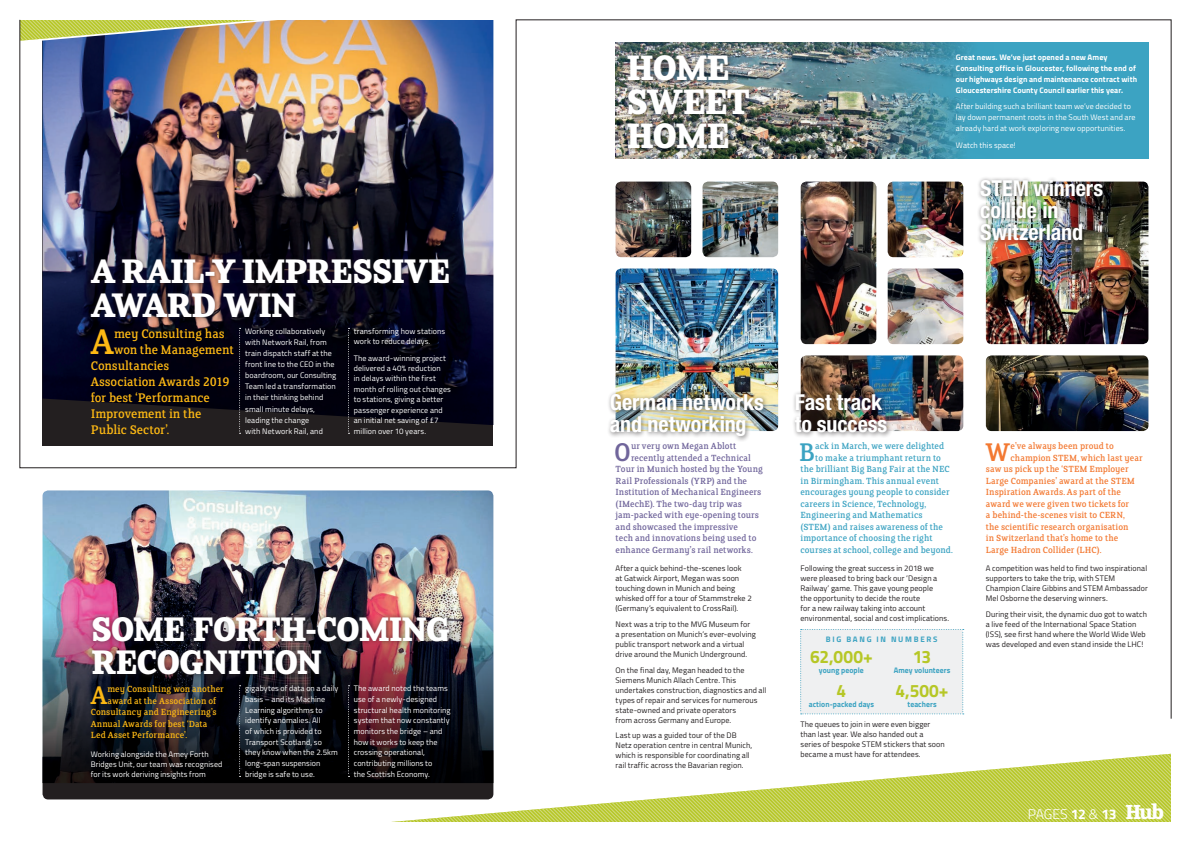
<style>
.page{position:relative;width:1191px;height:842px;background:#fff}
.page>*{position:absolute;margin:0;border:0;box-sizing:border-box;transform-origin:0 0}
.t1{font:40px "FS Clerkenwell";color:#fcb814}
.t2{font:700 39.6px/33.7px "FS Clerkenwell";letter-spacing:-.055em;color:#fff}
.t3{font:700 38.2px/33.4px "FS Clerkenwell";letter-spacing:-.05em;color:#fff}
.t4{font:28.7px "FS Clerkenwell";color:#70659b}
.t5{font:28.7px "FS Clerkenwell";color:#3ca3c2}
.t6{font:28.7px "FS Clerkenwell";color:#f37932}
.t7{font:28.7px "FS Clerkenwell";color:#fcb814}
.t8{font:700 condensed 22px/22px "Helvetica Neue LT Pro";letter-spacing:-.005em;color:#fff}
.t9{font:700 18px "Titillium";letter-spacing:.005em;color:#b6c726;scale:.96 1}
.t10{font:14px "FS Clerkenwell";letter-spacing:-.005em;color:#fcb814}
.t11{font:300 14px "Titillium";letter-spacing:-.01em;color:#fff}
.t12{font:10px "FS Clerkenwell";letter-spacing:.005em;color:#3ca3c2}
.t13{font:10px "FS Clerkenwell";letter-spacing:.005em;color:#f37932}
.t14{font:10px "FS Clerkenwell";letter-spacing:.005em;color:#70659b}
.t15{font:10px "FS Clerkenwell";letter-spacing:.005em;color:#fcb814}
.t16{font:8px/10px "Titillium";letter-spacing:.01em;color:#231f20}
.t17{font:8px/10.7px "Titillium";letter-spacing:.01em;color:#fff}
.t18{font:700 8px/10.9px "Titillium";letter-spacing:.005em;color:#fff}
.t19{font:700 8px "Titillium";letter-spacing:.01em;color:#3ca3c2;scale:.96 1}
.t20{font:700 8px "Titillium";letter-spacing:.215em;color:#3ca3c2}
.s1{font-weight:700}
.s2{font-family:"FS Clerkenwell";font-weight:700;font-size:22.8px}
</style>
<div class="page">
<svg style="left:43px;top:614px;width:450px;height:185px;background:#121014"></svg>
<svg style="left:239px;top:719px;width:2px;height:58px"></svg>
<svg style="left:348px;top:719px;width:1px;height:58px"></svg>
<svg style="left:1031px;top:753px;width:140px;height:69px;background:#c6d25b"></svg>
<svg style="left:368px;top:752px;width:663px;height:70px"></svg>
<img style="left:19px;top:19px;width:1152px;height:700px">
<h3 class="t3" style="left:91px;top:256px;width:362px">A RAIL-Y IMPRESSIVE<br>AWARD WIN</h3>
<h1 class="t1" style="left:90px;top:323px;width:25px">A</h1>
<h3 class="t10" style="left:114px;top:327px;width:112px">mey Consulting has</h3>
<h3 class="t10" style="left:114px;top:343px;width:121px">won the Management</h3>
<h3 class="t10" style="left:91px;top:359px;width:80px">Consultancies</h3>
<h3 class="t10" style="left:91px;top:375px;width:140px">Association Awards 2019</h3>
<h3 class="t10" style="left:91px;top:391px;width:121px">for best ‘Performance</h3>
<h3 class="t10" style="left:91px;top:407px;width:112px">Improvement in the</h3>
<h3 class="t10" style="left:91px;top:423px;width:80px">Public Sector’.</h3>
<p class="t17" style="left:245px;top:325px;width:93px;line-height:11.1px">Working collaboratively with Network Rail, from train dispatch staff at the front line to the CEO in the boardroom, our Consulting<br>Team led a transformation in their thinking behind small minute delays, leading the change<br>with Network Rail, and</p>
<p class="t17" style="left:354px;top:326px;width:93px;line-height:10.4px">transforming how stations work to reduce delays.</p>
<p class="t17" style="left:354px;top:352px;width:99px;line-height:10.4px">The award-winning project delivered a 40% reduction<br>in delays within the first month of rolling out changes to stations, giving a better passenger experience and an initial net saving of £7 million over 10 years.</p>
<h3 class="t3" style="left:91px;top:614px;width:362px">SOME FORTH-COMING<br>RECOGNITION</h3>
<h3 class="t7" style="left:91px;top:681px;width:18px">A</h3>
<p class="t15" style="left:107px;top:684px;width:118px">mey Consulting won another</p>
<p class="t15" style="left:107px;top:696px;width:110px">award at the Association of</p>
<p class="t15" style="left:91px;top:707px;width:127px">Consultancy and Engineering’s</p>
<p class="t15" style="left:91px;top:719px;width:118px">Annual Awards for best ‘Data</p>
<p class="t15" style="left:91px;top:730px;width:98px">Led Asset Performance’.</p>
<p class="t17" style="left:91px;top:749px;width:133px;line-height:10px">Working alongside the Amey Forth<br>Bridges Unit, our team was recognised for its work deriving insights from</p>
<p class="t17" style="left:245px;top:683px;width:95px">gigabytes of data on a daily basis – and its Machine<br>Learning algorithms to identify anomalies. All<br>of which is provided to<br>Transport Scotland, so they know when the 2.5km long-span suspension bridge is safe to use.</p>
<p class="t17" style="left:354px;top:683px;width:98px">The award noted the teams use of a newly-designed structural health monitoring system that now constantly monitors the bridge – and how it works to keep the crossing operational, contributing millions to<br>the Scottish Economy.</p>
<h2 class="t2" style="left:626px;top:53px;width:126px">HOME<br>SWEET<br>HOME</h2>
<h3 class="t8" style="left:610px;top:391px;width:156px">German networks and networking</h3>
<h3 class="t8" style="left:795px;top:391px;width:94px">Fast track to success</h3>
<p class="t18" style="left:956px;top:51px;width:183px">Great news. We’ve just opened a new Amey Consulting office in Gloucester, following the end of our highways design and maintenance contract with Gloucestershire County Council earlier this year.</p>
<p class="t17" style="left:956px;top:101px;width:181px">After building such a brilliant team we’ve decided to lay down permanent roots in the South West and are already hard at work exploring new opportunities.</p>
<p class="t17" style="left:956px;top:139px;width:61px">Watch this space!</p>
<h3 class="t8" style="left:980px;top:177px;width:125px">STEM winners collide in<br>Switzerland</h3>
<h3 class="t4" style="left:614px;top:438px;width:18px">O</h3>
<p class="t14" style="left:631px;top:441px;width:107px">ur very own Megan Ablott</p>
<p class="t14" style="left:631px;top:453px;width:121px">recently attended a Technical</p>
<p class="t14" style="left:615px;top:464px;width:149px">Tour in Munich hosted by the Young</p>
<p class="t14" style="left:615px;top:476px;width:133px">Rail Professionals (YRP) and the</p>
<p class="t14" style="left:615px;top:487px;width:147px">Institution of Mechanical Engineers</p>
<p class="t14" style="left:615px;top:499px;width:128px">(IMechE). The two-day trip was</p>
<p class="t14" style="left:615px;top:510px;width:145px">jam-packed with eye-opening tours</p>
<p class="t14" style="left:615px;top:522px;width:124px">and showcased the impressive</p>
<p class="t14" style="left:615px;top:533px;width:142px">tech and innovations being used to</p>
<p class="t14" style="left:615px;top:545px;width:139px">enhance Germany’s rail networks.</p>
<p class="t16" style="left:615px;top:563px;width:138px">After a quick behind-the-scenes look<br>at Gatwick Airport, Megan was soon touching down in Munich and being whisked off for a tour of Stammstreke 2 (Germany’s equivalent to CrossRail).</p>
<p class="t16" style="left:615px;top:619px;width:142px">Next was a trip to the MVG Museum for a presentation on Munich’s ever-evolving public transport network and a virtual drive around the Munich Underground.</p>
<p class="t16" style="left:615px;top:664px;width:152px">On the final day, Megan headed to the Siemens Munich Allach Centre. This undertakes construction, diagnostics and all types of repair and services for numerous state-owned and private operators<br>from across Germany and Europe.</p>
<p class="t16" style="left:615px;top:730px;width:138px">Last up was a guided tour of the DB Netz operation centre in central Munich, which is responsible for coordinating all rail traffic across the Bavarian region.</p>
<h3 class="t5" style="left:799px;top:438px;width:18px">B</h3>
<p class="t12" style="left:815px;top:441px;width:130px">ack in March, we were delighted</p>
<p class="t12" style="left:815px;top:453px;width:127px">to make a triumphant return to</p>
<p class="t12" style="left:800px;top:464px;width:151px">the brilliant Big Bang Fair at the NEC</p>
<p class="t12" style="left:800px;top:476px;width:140px">in Birmingham. This annual event</p>
<p class="t12" style="left:800px;top:487px;width:151px">encourages young people to consider</p>
<p class="t12" style="left:800px;top:499px;width:127px">careers in Science, Technology,</p>
<p class="t12" style="left:800px;top:510px;width:123px">Engineering and Mathematics</p>
<p class="t12" style="left:800px;top:522px;width:144px">(STEM) and raises awareness of the</p>
<p class="t12" style="left:800px;top:533px;width:134px">importance of choosing the right</p>
<p class="t12" style="left:800px;top:545px;width:154px">courses at school, college and beyond.</p>
<p class="t16" style="left:800px;top:563px;width:150px">Following the great success in 2018 we were pleased to bring back our ‘Design a Railway’ game. This gave young people<br>the opportunity to decide the route<br>for a new railway taking into account environmental, social and cost implications.</p>
<p class="t20" style="left:826px;top:633px;width:113px">BIG BANG IN NUMBERS</p>
<h3 class="t9" style="left:810px;top:643px;width:67px">62,000+</h3>
<p class="t19" style="left:819px;top:664px;width:48px">young people</p>
<h3 class="t9" style="left:836px;top:677px;width:12px">4</h3>
<p class="t19" style="left:808px;top:698px;width:70px">action-packed days</p>
<h3 class="t9" style="left:913px;top:643px;width:21px">13</h3>
<p class="t19" style="left:893px;top:664px;width:61px">Amey volunteers</p>
<h3 class="t9" style="left:895px;top:677px;width:57px">4,500+</h3>
<p class="t19" style="left:907px;top:698px;width:32px">teachers</p>
<p class="t16" style="left:800px;top:719px;width:146px">The queues to join in were even bigger than last year. We also handed out a series of bespoke STEM stickers that soon became a must have for attendees.</p>
<h3 class="t6" style="left:985px;top:438px;width:27px">W</h3>
<p class="t13" style="left:1010px;top:441px;width:105px">e’ve always been proud to</p>
<p class="t13" style="left:1010px;top:453px;width:133px">champion STEM, which last year</p>
<p class="t13" style="left:986px;top:464px;width:144px">saw us pick up the ‘STEM Employer</p>
<p class="t13" style="left:986px;top:476px;width:151px">Large Companies’ award at the STEM</p>
<p class="t13" style="left:986px;top:487px;width:137px">Inspiration Awards. As part of the</p>
<p class="t13" style="left:986px;top:499px;width:145px">award we were given two tickets for</p>
<p class="t13" style="left:986px;top:510px;width:140px">a behind-the-scenes visit to CERN,</p>
<p class="t13" style="left:986px;top:522px;width:144px">the scientific research organisation</p>
<p class="t13" style="left:986px;top:533px;width:134px">in Switzerland that’s home to the</p>
<p class="t13" style="left:986px;top:545px;width:117px">Large Hadron Collider (LHC).</p>
<p class="t16" style="left:986px;top:563px;width:163px">A competition was held to find two inspirational supporters to take the trip, with STEM Champion Claire Gibbins and STEM Ambassador Mel Osborne the deserving winners.</p>
<p class="t16" style="left:986px;top:609px;width:163px">During their visit, the dynamic duo got to watch a live feed of the International Space Station (ISS), see first hand where the World Wide Web was developed and even stand inside the LHC!</p>
<h3 class="t11" style="left:1028px;top:804px;width:138px">PAGES <span class="s1">12</span> &amp; <span class="s1">13</span> <span class="s2">Hub</span></h3>
</div>
